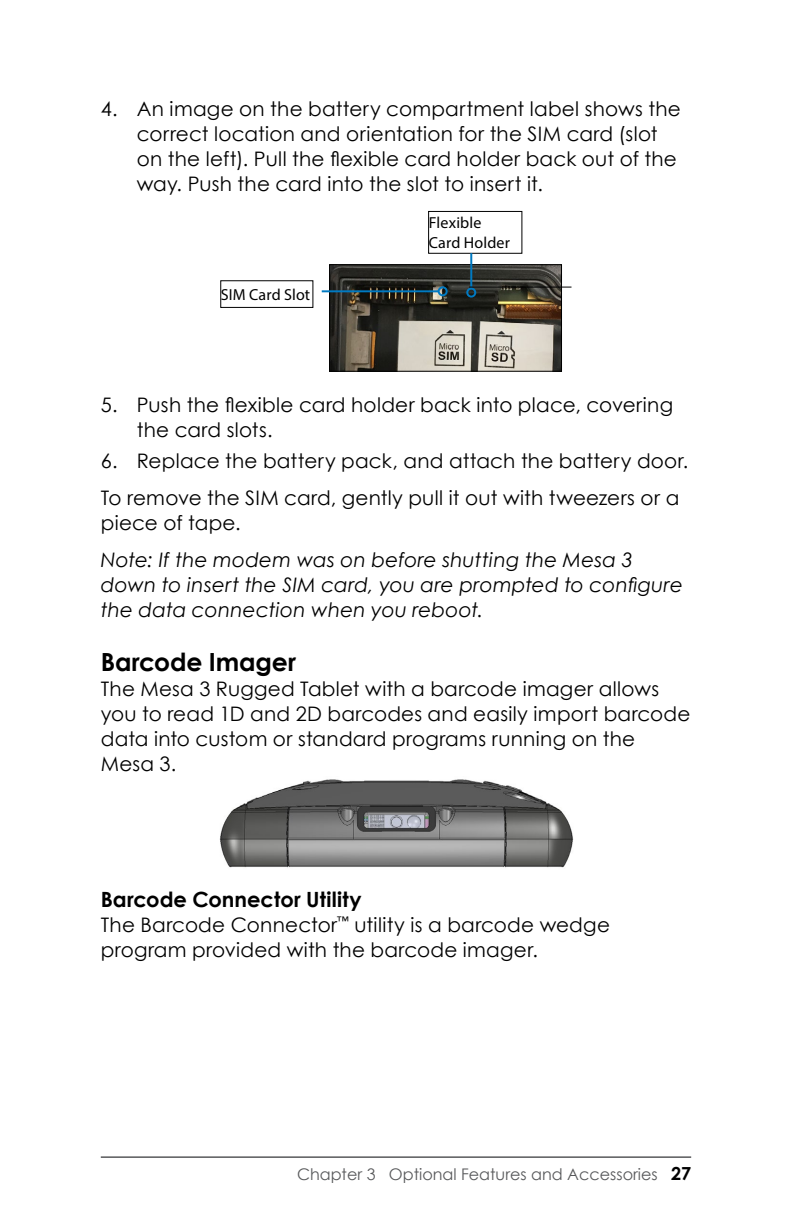
<style>
.page{position:relative;width:792px;height:1224px;background:#fff}
.page>*{position:absolute;margin:0;border:0;box-sizing:border-box;transform-origin:0 0}
.t1{font:700 25px "Century Gothic";letter-spacing:-.005em;color:#000}
.t2{font:700 21px "Century Gothic";color:#000}
.t3{font:20px/25px "Century Gothic";letter-spacing:.01em;color:#000}
.t4{font:italic 20px/25px "Century Gothic";letter-spacing:.01em;color:#000}
.t5{font:16px "Century Gothic";color:#58595b}
.t6{font:16px/20px "Myriad Pro";letter-spacing:.01em;color:#000}
.s1{font-weight:700;font-size:18px;color:#000}
</style>
<div class="page">
<hr style="left:101px;top:1156px;width:590px;height:2px;background:#58595b">
<div style="left:220px;top:281px;width:93px;height:27px;border:1px solid #000"></div>
<img style="left:331px;top:266px;width:229px;height:104px">
<div style="left:329px;top:264px;width:233px;height:108px;border:1px solid #000"></div>
<div style="left:428px;top:211px;width:94px;height:43px;border:1px solid #000"></div>
<hr style="left:470px;top:253px;width:2px;height:36px;background:#0079c1">
<div style="left:466px;top:288px;width:10px;height:10px;border:2px solid #0079c1;border-radius:50%"></div>
<hr style="left:469px;top:287px;width:103px;height:1px;background:#000">
<hr style="left:322px;top:290px;width:117px;height:2px;background:#0079c1">
<div style="left:438px;top:286px;width:10px;height:10px;border:2px solid #0079c1;border-radius:50%"></div>
<img style="left:219px;top:779px;width:355px;height:89px">
<p class="t3" style="left:137px;top:96px;width:546px;text-indent:-36px">4. An image on the battery compartment label shows the correct location and orientation for the SIM card (slot on the left). Pull the flexible card holder back out of the way. Push the card into the slot to insert it.</p>
<p class="t6" style="left:221px;top:284px;width:91px">SIM Card Slot</p>
<p class="t6" style="left:429px;top:213px;width:83px">Flexible<br>Card Holder</p>
<p class="t3" style="left:137px;top:392px;width:538px;text-indent:-36px">5. Push the flexible card holder back into place, covering the card slots.</p>
<p class="t3" style="left:101px;top:442px;width:589px;line-height:37px">6. Replace the battery pack, and attach the battery door.<br>To remove the SIM card, gently pull it out with tweezers or a</p>
<p class="t3" style="left:101px;top:510px;width:141px">piece of tape.</p>
<p class="t4" style="left:101px;top:547px;width:584px">Note: If the modem was on before shutting the Mesa 3 down to insert the SIM card, you are prompted to configure the data connection when you reboot.</p>
<p class="t1" style="left:101px;top:642px;width:197px">Barcode Imager</p>
<p class="t3" style="left:101px;top:675px;width:591px">The Mesa 3 Rugged Tablet with a barcode imager allows you to read 1D and 2D barcodes and easily import barcode data into custom or standard programs running on the Mesa 3.</p>
<p class="t2" style="left:101px;top:883px;width:262px">Barcode Connector Utility</p>
<p class="t3" style="left:101px;top:911px;width:511px">The Barcode Connector<sup>™</sup> utility is a barcode wedge program provided with the barcode imager.</p>
<p class="t5" style="left:297px;top:1163px;width:396px">Chapter 3 Optional Features and Accessories <span class="s1">27</span></p>
</div>
